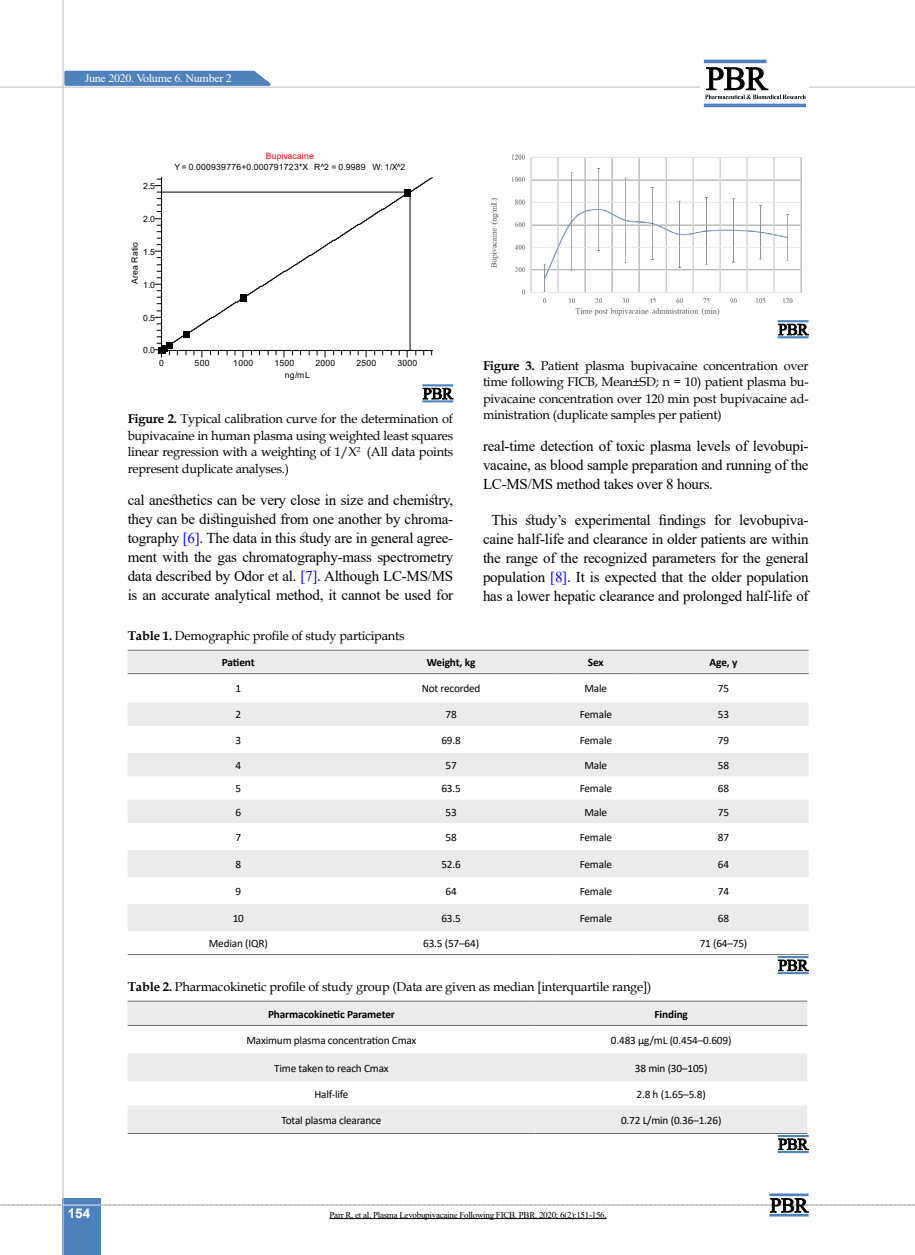
<style>
.page{position:relative;width:915px;height:1255px;background:#fff}
.page>*{position:absolute;margin:0;border:0;box-sizing:border-box;transform-origin:0 0}
.t1{font:15px/19px "Times New Roman";letter-spacing:-.015em;color:#000;text-align:justify}
.t2{font:700 13.5px "Arial";color:#fff}
.t3{font:12.75px/16.5px "Book Antiqua";letter-spacing:-.015em;color:#000;text-align:justify}
.t4{font:11.4px "Times New Roman";letter-spacing:-.025em;color:#fff;scale:1.05 1}
.t5{font:11.25px "Calibri";letter-spacing:-.015em;color:#000}
.t6{font:700 11.25px "Calibri";letter-spacing:-.01em;color:#000}
.t7{font:9px "Times New Roman";letter-spacing:-.03em;color:#000}
.t8{font:8.7px "Arial";letter-spacing:.025em;color:#000}
.t9{font:8.7px "Arial";letter-spacing:.025em;color:#f00}
.s1{font-weight:700}
.s2{color:#00f}
</style>
<div class="page">
<div style="left:63px;top:1198px;width:38px;height:56px;background:#4f81bd"></div>
<hr style="left:62px;top:0;width:2px;height:1254px;background:#c2c4c6">
<hr style="left:0;top:87px;width:914px;height:1px;background:#c2c4c6">
<svg style="left:63px;top:69px;width:215px;height:18px;background:#749bc9"></svg>
<svg style="left:0;top:1197px;width:915px;height:15px"></svg>
<hr style="left:769px;top:1193px;width:39px;height:3px;background:#4f81bd">
<hr style="left:769px;top:1213px;width:39px;height:3px;background:#4f81bd">
<div style="left:700px;top:56px;width:108px;height:49px;background:linear-gradient(to right,#fff,#fefeff)"></div>
<hr style="left:703px;top:60px;width:63px;height:3px;background:#4f81bd">
<hr style="left:703px;top:104px;width:102px;height:3px;background:#4f81bd">
<svg style="left:704px;top:67px;width:101px;height:32px"></svg>
<svg style="left:155px;top:177px;width:278px;height:180px"></svg>
<div style="left:404px;top:189px;width:6px;height:7px;background:#000"></div>
<svg style="left:422px;top:388px;width:31px;height:11px"></svg>
<hr style="left:422px;top:384px;width:31px;height:2px;background:#4f81bd">
<hr style="left:422px;top:400px;width:31px;height:2px;background:#4f81bd">
<img style="left:490px;top:154px;width:312px;height:162px">
<svg style="left:778px;top:324px;width:30px;height:11px"></svg>
<hr style="left:777px;top:320px;width:31px;height:2px;background:#4f81bd">
<hr style="left:777px;top:336px;width:31px;height:2px;background:#4f81bd">
<svg style="left:128px;top:651px;width:680px;height:280px;fill:#ebebec"></svg>
<hr style="left:128px;top:650px;width:221px;height:1px;background:#6d6e71">
<hr style="left:349px;top:650px;width:204px;height:1px;background:#6d6e71">
<hr style="left:553px;top:650px;width:85px;height:1px;background:#6d6e71">
<hr style="left:638px;top:650px;width:170px;height:1px;background:#6d6e71">
<hr style="left:128px;top:673px;width:221px;height:1px;background:#6d6e71">
<hr style="left:349px;top:673px;width:204px;height:1px;background:#6d6e71">
<hr style="left:553px;top:673px;width:85px;height:1px;background:#6d6e71">
<hr style="left:638px;top:673px;width:170px;height:1px;background:#6d6e71">
<hr style="left:128px;top:954px;width:221px;height:1px;background:#6d6e71">
<hr style="left:349px;top:954px;width:204px;height:1px;background:#6d6e71">
<hr style="left:553px;top:954px;width:85px;height:1px;background:#6d6e71">
<hr style="left:638px;top:954px;width:170px;height:1px;background:#6d6e71">
<svg style="left:778px;top:959px;width:30px;height:12px"></svg>
<hr style="left:777px;top:956px;width:31px;height:2px;background:#4f81bd">
<hr style="left:777px;top:972px;width:31px;height:2px;background:#4f81bd">
<svg style="left:128px;top:1001px;width:678px;height:132px;fill:#ebebec"></svg>
<hr style="left:128px;top:1000px;width:407px;height:1px;background:#6d6e71">
<hr style="left:535px;top:1000px;width:271px;height:1px;background:#6d6e71">
<hr style="left:128px;top:1025px;width:407px;height:1px;background:#6d6e71">
<hr style="left:535px;top:1025px;width:271px;height:1px;background:#6d6e71">
<hr style="left:128px;top:1133px;width:407px;height:1px;background:#6d6e71">
<hr style="left:535px;top:1133px;width:271px;height:1px;background:#6d6e71">
<svg style="left:778px;top:1138px;width:30px;height:11px"></svg>
<hr style="left:777px;top:1134px;width:31px;height:2px;background:#4f81bd">
<hr style="left:777px;top:1150px;width:31px;height:2px;background:#4f81bd">
<hr style="left:329px;top:1218px;width:277px;height:1px;background:#000">
<p class="t4" style="left:85px;top:70px;width:141px">June 2020. Volume 6. Number 2</p>
<p class="t8" style="left:143px;top:180px;width:13px">2.5</p>
<p class="t8" style="left:143px;top:213px;width:13px">2.0</p>
<p class="t8" style="left:129px;top:284px;width:43px;rotate:-90deg">Area Ratio</p>
<p class="t8" style="left:143px;top:246px;width:13px">1.5</p>
<p class="t8" style="left:143px;top:279px;width:13px">1.0</p>
<p class="t8" style="left:143px;top:312px;width:13px">0.5</p>
<p class="t8" style="left:143px;top:344px;width:13px">0.0</p>
<p class="t9" style="left:266px;top:150px;width:49px">Bupivacaine</p>
<p class="t8" style="left:174px;top:161px;width:232px">Y = 0.000939776+0.000791723*X R^2 = 0.9989 W: 1/X^2</p>
<p class="t8" style="left:159px;top:356px;width:6px">0</p>
<p class="t8" style="left:194px;top:356px;width:16px">500</p>
<p class="t8" style="left:233px;top:356px;width:21px">1000</p>
<p class="t8" style="left:274px;top:356px;width:21px">1500</p>
<p class="t8" style="left:315px;top:356px;width:21px">2000</p>
<p class="t8" style="left:356px;top:356px;width:21px">2500</p>
<p class="t8" style="left:397px;top:356px;width:21px">3000</p>
<p class="t8" style="left:285px;top:369px;width:26px">ng/mL</p>
<p class="t3" style="left:128px;top:410px;width:327px"><span class="s1">Figure 2.</span> Typical calibration curve for the determination of bupivacaine in human plasma using weighted least squares linear regression with a weighting of 1/X<sup>2</sup> (All data points represent duplicate analyses.)</p>
<p class="t1" style="left:128px;top:489px;width:327px">cal anesthetics can be very close in size and chemistry, they can be distinguished from one another by chroma&shy;tography <span class="s2">[6]</span>. The data in this study are in general agree&shy;ment with the gas chromatography-mass spectrometry data described by Odor et al. <span class="s2">[7]</span>. Although LC-MS/MS is an accurate analytical method, it cannot be used for</p>
<p class="t3" style="left:483px;top:357px;width:327px"><span class="s1">Figure 3.</span> Patient plasma bupivacaine concentration over time following FICB, Mean±SD; n = 10) patient plasma bu&shy;pivacaine concentration over 120 min post bupivacaine ad&shy;ministration (duplicate samples per patient)</p>
<p class="t1" style="left:483px;top:436px;width:327px">real-time detection of toxic plasma levels of levobupi&shy;vacaine, as blood sample preparation and running of the LC-MS/MS method takes over 8 hours.</p>
<p class="t1" style="left:483px;top:510px;width:327px;text-align:center">This study’s experimental findings for levobupiva&shy;caine half-life and clearance in older patients are within the range of the recognized parameters for the general population <span class="s2">[8]</span>. It is expected that the older population has a lower hepatic clearance and prolonged half-life of</p>
<p class="t2" style="left:68px;top:1203px;width:24px">154</p>
<p class="t3" style="left:128px;top:626px;width:278px"><span class="s1">Table 1.</span> Demographic profile of study participants</p>
<p class="t6" style="left:222px;top:654px;width:34px">Patient</p>
<p class="t6" style="left:426px;top:654px;width:50px">Weight, kg</p>
<p class="t6" style="left:587px;top:654px;width:17px">Sex</p>
<p class="t6" style="left:709px;top:654px;width:29px">Age, y</p>
<p class="t5" style="left:235px;top:680px;width:7px">1</p>
<p class="t5" style="left:421px;top:680px;width:60px">Not recorded</p>
<p class="t5" style="left:584px;top:680px;width:24px">Male</p>
<p class="t5" style="left:717px;top:680px;width:13px">75</p>
<p class="t5" style="left:235px;top:706px;width:7px">2</p>
<p class="t5" style="left:445px;top:706px;width:13px">78</p>
<p class="t5" style="left:579px;top:706px;width:34px">Female</p>
<p class="t5" style="left:717px;top:706px;width:13px">53</p>
<p class="t5" style="left:235px;top:732px;width:7px">3</p>
<p class="t5" style="left:441px;top:732px;width:21px">69.8</p>
<p class="t5" style="left:579px;top:732px;width:34px">Female</p>
<p class="t5" style="left:717px;top:732px;width:13px">79</p>
<p class="t5" style="left:235px;top:757px;width:7px">4</p>
<p class="t5" style="left:445px;top:757px;width:13px">57</p>
<p class="t5" style="left:584px;top:757px;width:24px">Male</p>
<p class="t5" style="left:717px;top:757px;width:13px">58</p>
<p class="t5" style="left:235px;top:780px;width:7px">5</p>
<p class="t5" style="left:441px;top:780px;width:21px">63.5</p>
<p class="t5" style="left:579px;top:780px;width:34px">Female</p>
<p class="t5" style="left:717px;top:780px;width:13px">68</p>
<p class="t5" style="left:235px;top:804px;width:7px">6</p>
<p class="t5" style="left:445px;top:804px;width:13px">53</p>
<p class="t5" style="left:584px;top:804px;width:24px">Male</p>
<p class="t5" style="left:717px;top:804px;width:13px">75</p>
<p class="t5" style="left:235px;top:829px;width:7px">7</p>
<p class="t5" style="left:445px;top:829px;width:13px">58</p>
<p class="t5" style="left:579px;top:829px;width:34px">Female</p>
<p class="t5" style="left:717px;top:829px;width:13px">87</p>
<p class="t5" style="left:235px;top:856px;width:7px">8</p>
<p class="t5" style="left:441px;top:856px;width:21px">52.6</p>
<p class="t5" style="left:579px;top:856px;width:34px">Female</p>
<p class="t5" style="left:717px;top:856px;width:13px">64</p>
<p class="t5" style="left:235px;top:883px;width:7px">9</p>
<p class="t5" style="left:445px;top:883px;width:13px">64</p>
<p class="t5" style="left:579px;top:883px;width:34px">Female</p>
<p class="t5" style="left:717px;top:883px;width:13px">74</p>
<p class="t5" style="left:233px;top:910px;width:13px">10</p>
<p class="t5" style="left:441px;top:910px;width:21px">63.5</p>
<p class="t5" style="left:579px;top:910px;width:34px">Female</p>
<p class="t5" style="left:717px;top:910px;width:13px">68</p>
<p class="t5" style="left:209px;top:935px;width:61px">Median (IQR)</p>
<p class="t5" style="left:423px;top:935px;width:57px">63.5 (57–64)</p>
<p class="t5" style="left:699px;top:935px;width:49px">71 (64–75)</p>
<p class="t3" style="left:128px;top:977px;width:525px"><span class="s1">Table 2.</span> Pharmacokinetic profile of study group (Data are given as median [interquartile range])</p>
<p class="t6" style="left:268px;top:1006px;width:128px">Pharmacokinetic Parameter</p>
<p class="t6" style="left:654px;top:1006px;width:35px">Finding</p>
<p class="t5" style="left:246px;top:1032px;width:171px">Maximum plasma concentration Cmax</p>
<p class="t5" style="left:610px;top:1032px;width:122px">0.483 µg/mL (0.454–0.609)</p>
<p class="t5" style="left:274px;top:1060px;width:116px">Time taken to reach Cmax</p>
<p class="t5" style="left:634px;top:1060px;width:74px">38 min (30–105)</p>
<p class="t5" style="left:314px;top:1086px;width:36px">Half-life</p>
<p class="t5" style="left:636px;top:1086px;width:71px">2.8 h (1.65–5.8)</p>
<p class="t5" style="left:281px;top:1112px;width:101px">Total plasma clearance</p>
<p class="t5" style="left:620px;top:1112px;width:102px">0.72 L/min (0.36–1.26)</p>
<p class="t7" style="left:329px;top:1208px;width:278px">Parr R, et al. Plasma Levobupivacaine Following FICB. PBR. 2020; 6(2):151-156.</p>
</div>
